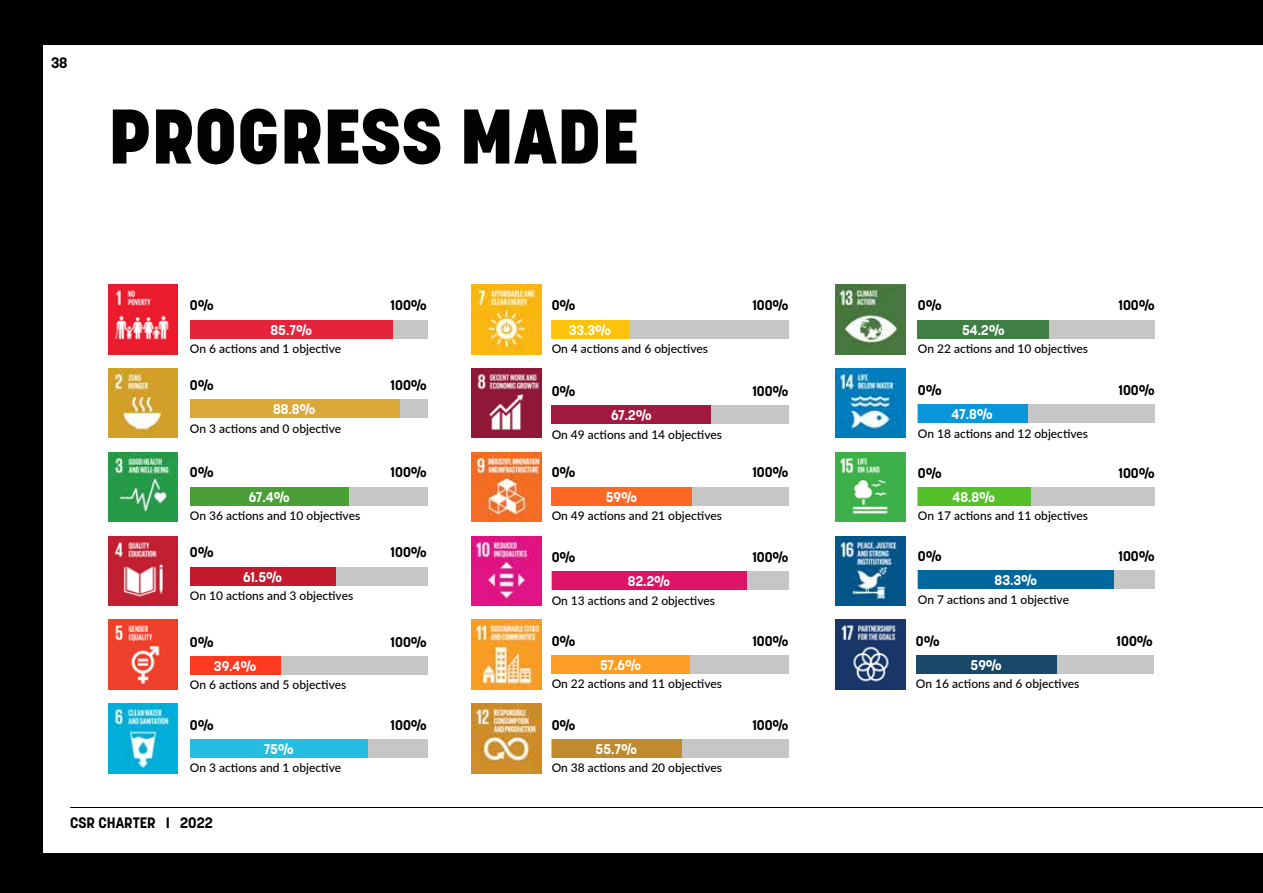
<style>
.page{position:relative;width:1263px;height:893px;background:#fff}
.page>*{position:absolute;margin:0;border:0;box-sizing:border-box;transform-origin:0 0}
.t1{font:800 76.5px "Korolev";color:#010202}
.t2{font:700 15px "Korolev";color:#000}
.t3{font:700 13.95px "Korolev";color:#000}
.t4{font:700 13.95px "Korolev";color:#fff}
.t5{font:500 12px "Lato";color:#000}
</style>
<div class="page">
<hr style="left:1262px;top:45px;width:1px;height:808px;background:#000">
<div style="left:0;top:0;width:1263px;height:45px;background:#000"></div>
<div style="left:0;top:853px;width:1263px;height:40px;background:#000"></div>
<div style="left:0;top:0;width:43px;height:893px;background:#000"></div>
<img style="left:472px;top:284px;width:69px;height:70px">
<img style="left:472px;top:368px;width:69px;height:70px">
<img style="left:472px;top:452px;width:69px;height:70px">
<img style="left:472px;top:620px;width:69px;height:69px">
<img style="left:472px;top:536px;width:69px;height:70px">
<img style="left:472px;top:704px;width:69px;height:69px">
<img style="left:108px;top:284px;width:70px;height:70px">
<img style="left:108px;top:368px;width:70px;height:70px">
<img style="left:108px;top:452px;width:70px;height:70px">
<img style="left:108px;top:620px;width:70px;height:69px">
<img style="left:108px;top:536px;width:70px;height:70px">
<img style="left:108px;top:704px;width:70px;height:69px">
<img style="left:836px;top:284px;width:69px;height:70px">
<img style="left:836px;top:368px;width:69px;height:70px">
<img style="left:836px;top:452px;width:69px;height:70px">
<img style="left:836px;top:620px;width:69px;height:69px">
<img style="left:836px;top:536px;width:69px;height:70px">
<hr style="left:70px;top:807px;width:1193px;height:1px;background:#000">
<div style="left:190px;top:320px;width:237px;height:19px;background:#c6c6c6"></div>
<div style="left:190px;top:320px;width:203px;height:19px;background:#e5243b"></div>
<div style="left:552px;top:320px;width:237px;height:19px;background:#c6c6c6"></div>
<div style="left:552px;top:320px;width:77px;height:19px;background:#fcc30b"></div>
<div style="left:918px;top:320px;width:237px;height:19px;background:#c6c6c6"></div>
<div style="left:918px;top:320px;width:131px;height:19px;background:#3f7e44"></div>
<div style="left:918px;top:404px;width:237px;height:19px;background:#c6c6c6"></div>
<div style="left:918px;top:404px;width:110px;height:19px;background:#0a97d9"></div>
<div style="left:918px;top:487px;width:237px;height:19px;background:#c6c6c6"></div>
<div style="left:918px;top:487px;width:113px;height:19px;background:#56c02b"></div>
<div style="left:918px;top:571px;width:237px;height:18px;background:#c6c6c6"></div>
<div style="left:918px;top:571px;width:196px;height:18px;background:#00689d"></div>
<div style="left:916px;top:655px;width:237px;height:19px;background:#c6c6c6"></div>
<div style="left:916px;top:655px;width:141px;height:19px;background:#19486a"></div>
<div style="left:552px;top:405px;width:237px;height:19px;background:#c6c6c6"></div>
<div style="left:552px;top:405px;width:159px;height:19px;background:#a21942"></div>
<div style="left:552px;top:487px;width:237px;height:19px;background:#c6c6c6"></div>
<div style="left:552px;top:487px;width:140px;height:19px;background:#fd6925"></div>
<div style="left:552px;top:571px;width:237px;height:19px;background:#c6c6c6"></div>
<div style="left:552px;top:571px;width:194px;height:19px;background:#dd1367"></div>
<div style="left:552px;top:655px;width:237px;height:19px;background:#c6c6c6"></div>
<div style="left:552px;top:655px;width:138px;height:19px;background:#fd9d24"></div>
<div style="left:552px;top:739px;width:237px;height:19px;background:#c6c6c6"></div>
<div style="left:552px;top:739px;width:130px;height:19px;background:#bf8b2e"></div>
<div style="left:190px;top:400px;width:237px;height:18px;background:#c6c6c6"></div>
<div style="left:190px;top:400px;width:209px;height:18px;background:#dda83a"></div>
<div style="left:190px;top:487px;width:237px;height:19px;background:#c6c6c6"></div>
<div style="left:190px;top:487px;width:159px;height:19px;background:#4c9f38"></div>
<div style="left:190px;top:567px;width:237px;height:19px;background:#c6c6c6"></div>
<div style="left:190px;top:567px;width:145px;height:19px;background:#c5192d"></div>
<div style="left:190px;top:656px;width:237px;height:19px;background:#c6c6c6"></div>
<div style="left:190px;top:656px;width:91px;height:19px;background:#ff3a21"></div>
<div style="left:190px;top:739px;width:237px;height:19px;background:#c6c6c6"></div>
<div style="left:190px;top:739px;width:178px;height:19px;background:#26bde2"></div>
<p class="t2" style="left:51px;top:53px;width:18px">38</p>
<h1 class="t1" style="left:108px;top:89px;width:533px">PROGRESS MADE</h1>
<p class="t3" style="left:190px;top:297px;width:26px">0%</p>
<p class="t4" style="left:271px;top:321px;width:43px">85.7%</p>
<p class="t3" style="left:391px;top:297px;width:38px">100%</p>
<p class="t3" style="left:552px;top:297px;width:26px">0%</p>
<p class="t4" style="left:569px;top:321px;width:44px">33.3%</p>
<p class="t3" style="left:752px;top:297px;width:38px">100%</p>
<p class="t3" style="left:918px;top:297px;width:26px">0%</p>
<p class="t4" style="left:962px;top:321px;width:44px">54.2%</p>
<p class="t3" style="left:1118px;top:297px;width:38px">100%</p>
<p class="t5" style="left:190px;top:340px;width:153px">On 6 actions and 1 objective</p>
<p class="t5" style="left:552px;top:340px;width:158px">On 4 actions and 6 objectives</p>
<p class="t3" style="left:190px;top:376px;width:26px">0%</p>
<p class="t3" style="left:391px;top:376px;width:38px">100%</p>
<p class="t3" style="left:552px;top:382px;width:26px">0%</p>
<p class="t3" style="left:752px;top:382px;width:38px">100%</p>
<p class="t4" style="left:273px;top:400px;width:44px">88.8%</p>
<p class="t4" style="left:611px;top:406px;width:42px">67.2%</p>
<p class="t5" style="left:918px;top:340px;width:172px">On 22 actions and 10 objectives</p>
<p class="t3" style="left:918px;top:381px;width:26px">0%</p>
<p class="t4" style="left:952px;top:405px;width:43px">47.8%</p>
<p class="t3" style="left:1118px;top:381px;width:38px">100%</p>
<p class="t5" style="left:190px;top:420px;width:153px">On 3 actions and 0 objective</p>
<p class="t3" style="left:190px;top:464px;width:26px">0%</p>
<p class="t4" style="left:249px;top:488px;width:43px">67.4%</p>
<p class="t3" style="left:391px;top:464px;width:38px">100%</p>
<p class="t5" style="left:552px;top:426px;width:172px">On 49 actions and 14 objectives</p>
<p class="t3" style="left:552px;top:464px;width:26px">0%</p>
<p class="t4" style="left:606px;top:488px;width:33px">59%</p>
<p class="t3" style="left:752px;top:464px;width:38px">100%</p>
<p class="t5" style="left:918px;top:425px;width:172px">On 18 actions and 12 objectives</p>
<p class="t3" style="left:918px;top:464px;width:26px">0%</p>
<p class="t4" style="left:952px;top:488px;width:44px">48.8%</p>
<p class="t3" style="left:1118px;top:464px;width:38px">100%</p>
<p class="t5" style="left:190px;top:507px;width:172px">On 36 actions and 10 objectives</p>
<p class="t3" style="left:190px;top:544px;width:26px">0%</p>
<p class="t4" style="left:243px;top:568px;width:41px">61.5%</p>
<p class="t3" style="left:391px;top:544px;width:38px">100%</p>
<p class="t5" style="left:552px;top:507px;width:172px">On 49 actions and 21 objectives</p>
<p class="t3" style="left:552px;top:548px;width:26px">0%</p>
<p class="t4" style="left:628px;top:572px;width:44px">82.2%</p>
<p class="t3" style="left:752px;top:548px;width:38px">100%</p>
<p class="t5" style="left:918px;top:507px;width:172px">On 17 actions and 11 objectives</p>
<p class="t3" style="left:918px;top:547px;width:26px">0%</p>
<p class="t4" style="left:995px;top:572px;width:44px">83.3%</p>
<p class="t3" style="left:1118px;top:547px;width:38px">100%</p>
<p class="t5" style="left:190px;top:587px;width:165px">On 10 actions and 3 objectives</p>
<p class="t3" style="left:190px;top:633px;width:26px">0%</p>
<p class="t4" style="left:214px;top:657px;width:44px">39.4%</p>
<p class="t3" style="left:391px;top:633px;width:38px">100%</p>
<p class="t5" style="left:552px;top:591px;width:165px">On 13 actions and 2 objectives</p>
<p class="t3" style="left:552px;top:632px;width:26px">0%</p>
<p class="t4" style="left:600px;top:656px;width:43px">57.6%</p>
<p class="t3" style="left:752px;top:632px;width:38px">100%</p>
<p class="t5" style="left:918px;top:591px;width:153px">On 7 actions and 1 objective</p>
<p class="t3" style="left:916px;top:632px;width:26px">0%</p>
<p class="t4" style="left:970px;top:656px;width:33px">59%</p>
<p class="t3" style="left:1116px;top:632px;width:38px">100%</p>
<p class="t5" style="left:190px;top:676px;width:158px">On 6 actions and 5 objectives</p>
<p class="t3" style="left:190px;top:716px;width:26px">0%</p>
<p class="t4" style="left:264px;top:740px;width:32px">75%</p>
<p class="t3" style="left:391px;top:716px;width:38px">100%</p>
<p class="t5" style="left:552px;top:675px;width:172px">On 22 actions and 11 objectives</p>
<p class="t3" style="left:552px;top:716px;width:26px">0%</p>
<p class="t4" style="left:595px;top:740px;width:43px">55.7%</p>
<p class="t3" style="left:752px;top:716px;width:38px">100%</p>
<p class="t5" style="left:916px;top:675px;width:165px">On 16 actions and 6 objectives</p>
<p class="t5" style="left:190px;top:759px;width:153px">On 3 actions and 1 objective</p>
<p class="t5" style="left:552px;top:759px;width:172px">On 38 actions and 20 objectives</p>
<p class="t2" style="left:70px;top:813px;width:144px">CSR CHARTER I 2022</p>
</div>
